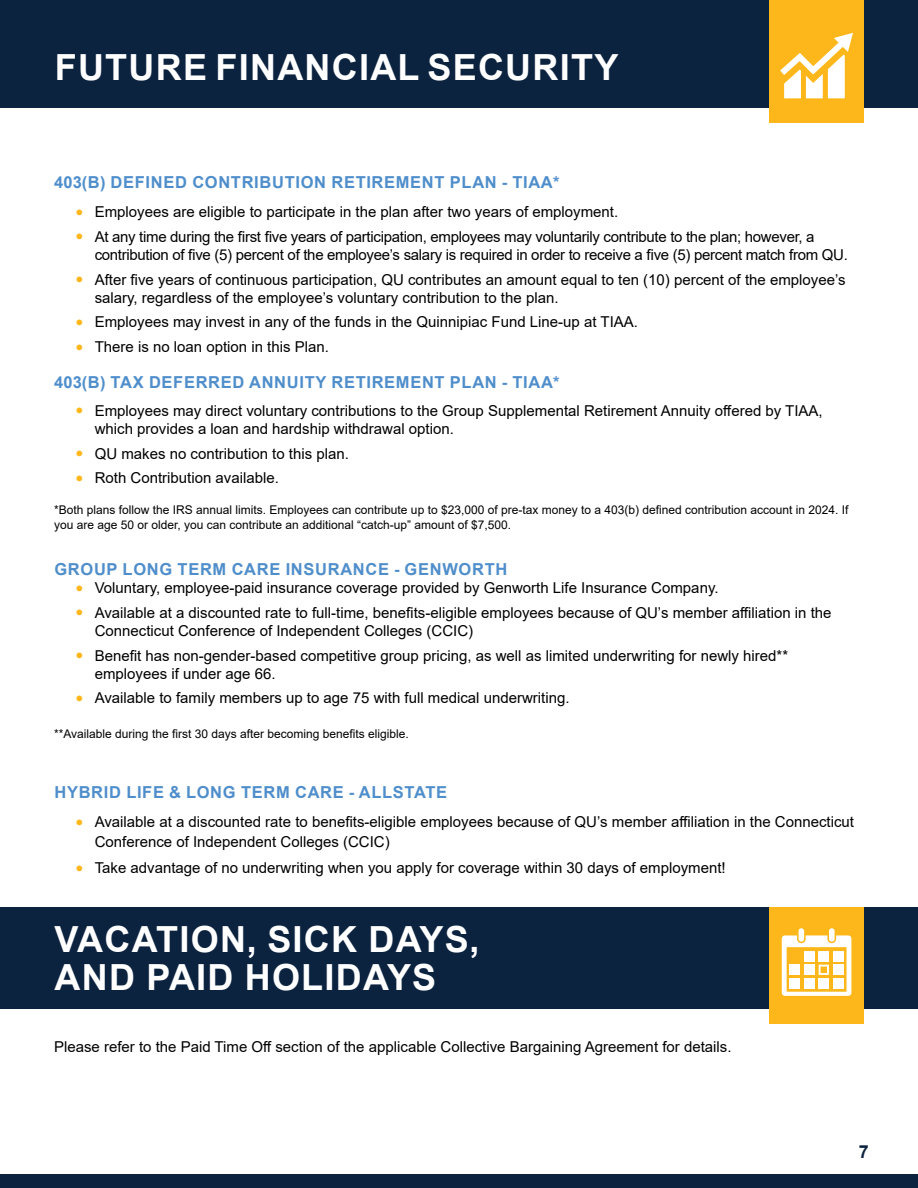
<style>
.page{position:relative;width:918px;height:1188px;background:#fff}
.page>*{position:absolute;margin:0;border:0;box-sizing:border-box;transform-origin:0 0}
.t1{font:700 36px/37.5px "Arial";letter-spacing:.035em;color:#fff}
.t2{font:700 18px "Arial";color:#0c2340}
.t3{font:700 16.5px "Arial";letter-spacing:.04em;color:#4f8ecb}
.t4{font:15px/18px "Arial";color:#000}
.t5{font:15px/18px "Arial";letter-spacing:-.02em;color:#000}
.t6{font:12px/14.4px "Arial";color:#000}
.s1{color:#fdb71a}
</style>
<div class="page">
<div style="left:0;top:1174px;width:918px;height:14px;background:#0c2340"></div>
<div style="left:0;top:0;width:918px;height:108px;background:#0c2340"></div>
<div style="left:769px;top:0;width:95px;height:123px;background:#fdb71a"></div>
<div style="left:0;top:908px;width:918px;height:101px;background:#0c2340"></div>
<div style="left:770px;top:908px;width:94px;height:116px;background:#fdb71a"></div>
<div style="left:799px;top:928px;width:5px;height:14px;background:#fff;border-radius:3px"></div>
<svg style="left:782px;top:935px;width:69px;height:61px"></svg>
<div style="left:829px;top:928px;width:6px;height:14px;background:#fff;border-radius:3px"></div>
<svg style="left:780px;top:33px;width:73px;height:65px"></svg>
<h1 class="t1" style="left:55px;top:49px;width:565px">FUTURE FINANCIAL SECURITY</h1>
<p class="t3" style="left:54px;top:170px;width:507px">403(B) DEFINED CONTRIBUTION RETIREMENT PLAN - TIAA*</p>
<p class="t4" style="left:76px;top:203px;width:544px"><span class="s1">●</span> Employees are eligible to participate in the plan after two years of employment.</p>
<p class="t5" style="left:95px;top:227px;width:755px;text-indent:-19px"><span class="s1">●</span> At any time during the first five years of participation, employees may voluntarily contribute to the plan; however, a contribution of five (5) percent of the employee’s salary is required in order to receive a five (5) percent match from QU.</p>
<p class="t4" style="left:95px;top:270px;width:752px;text-indent:-19px"><span class="s1">●</span> After five years of continuous participation, QU contributes an amount equal to ten (10) percent of the employee’s salary, regardless of the employee’s voluntary contribution to the plan.</p>
<p class="t4" style="left:76px;top:313px;width:564px"><span class="s1">●</span> Employees may invest in any of the funds in the Quinnipiac Fund Line-up at TIAA.</p>
<p class="t4" style="left:76px;top:338px;width:255px"><span class="s1">●</span> There is no loan option in this Plan.</p>
<p class="t3" style="left:54px;top:371px;width:507px">403(B) TAX DEFERRED ANNUITY RETIREMENT PLAN - TIAA*</p>
<p class="t4" style="left:95px;top:401px;width:730px;text-indent:-19px"><span class="s1">●</span> Employees may direct voluntary contributions to the Group Supplemental Retirement Annuity offered by TIAA, which provides a loan and hardship withdrawal option.</p>
<p class="t4" style="left:76px;top:444px;width:275px"><span class="s1">●</span> QU makes no contribution to this plan.</p>
<p class="t4" style="left:76px;top:469px;width:205px"><span class="s1">●</span> Roth Contribution available.</p>
<p class="t6" style="left:54px;top:503px;width:796px">*Both plans follow the IRS annual limits. Employees can contribute up to $23,000 of pre-tax money to a 403(b) defined contribution account in 2024. If you are age 50 or older, you can contribute an additional “catch-up” amount of $7,500.</p>
<p class="t3" style="left:54px;top:558px;width:454px">GROUP LONG TERM CARE INSURANCE - GENWORTH</p>
<p class="t4" style="left:76px;top:579px;width:644px"><span class="s1">●</span> Voluntary, employee-paid insurance coverage provided by Genworth Life Insurance Company.</p>
<p class="t4" style="left:95px;top:604px;width:738px;text-indent:-19px"><span class="s1">●</span> Available at a discounted rate to full-time, benefits-eligible employees because of QU’s member affiliation in the<br>Connecticut Conference of Independent Colleges (CCIC)</p>
<p class="t4" style="left:95px;top:646px;width:695px;text-indent:-19px"><span class="s1">●</span> Benefit has non-gender-based competitive group pricing, as well as limited underwriting for newly hired** employees if under age 66.</p>
<p class="t4" style="left:76px;top:689px;width:495px"><span class="s1">●</span> Available to family members up to age 75 with full medical underwriting.</p>
<p class="t6" style="left:54px;top:727px;width:356px">**Available during the first 30 days after becoming benefits eligible.</p>
<p class="t3" style="left:54px;top:781px;width:394px">HYBRID LIFE &amp; LONG TERM CARE - ALLSTATE</p>
<p class="t4" style="left:95px;top:812px;width:761px;line-height:19.5px;text-indent:-19px"><span class="s1">●</span> Available at a discounted rate to benefits-eligible employees because of QU’s member affiliation in the Connecticut<br>Conference of Independent Colleges (CCIC)</p>
<p class="t4" style="left:76px;top:859px;width:652px"><span class="s1">●</span> Take advantage of no underwriting when you apply for coverage within 30 days of employment!</p>
<h1 class="t1" style="left:55px;top:921px;width:426px">VACATION, SICK DAYS,<br>AND PAID HOLIDAYS</h1>
<p class="t4" style="left:54px;top:1037px;width:679px">Please refer to the Paid Time Off section of the applicable Collective Bargaining Agreement for details.</p>
<p class="t2" style="left:859px;top:1139px;width:12px">7</p>
</div>
